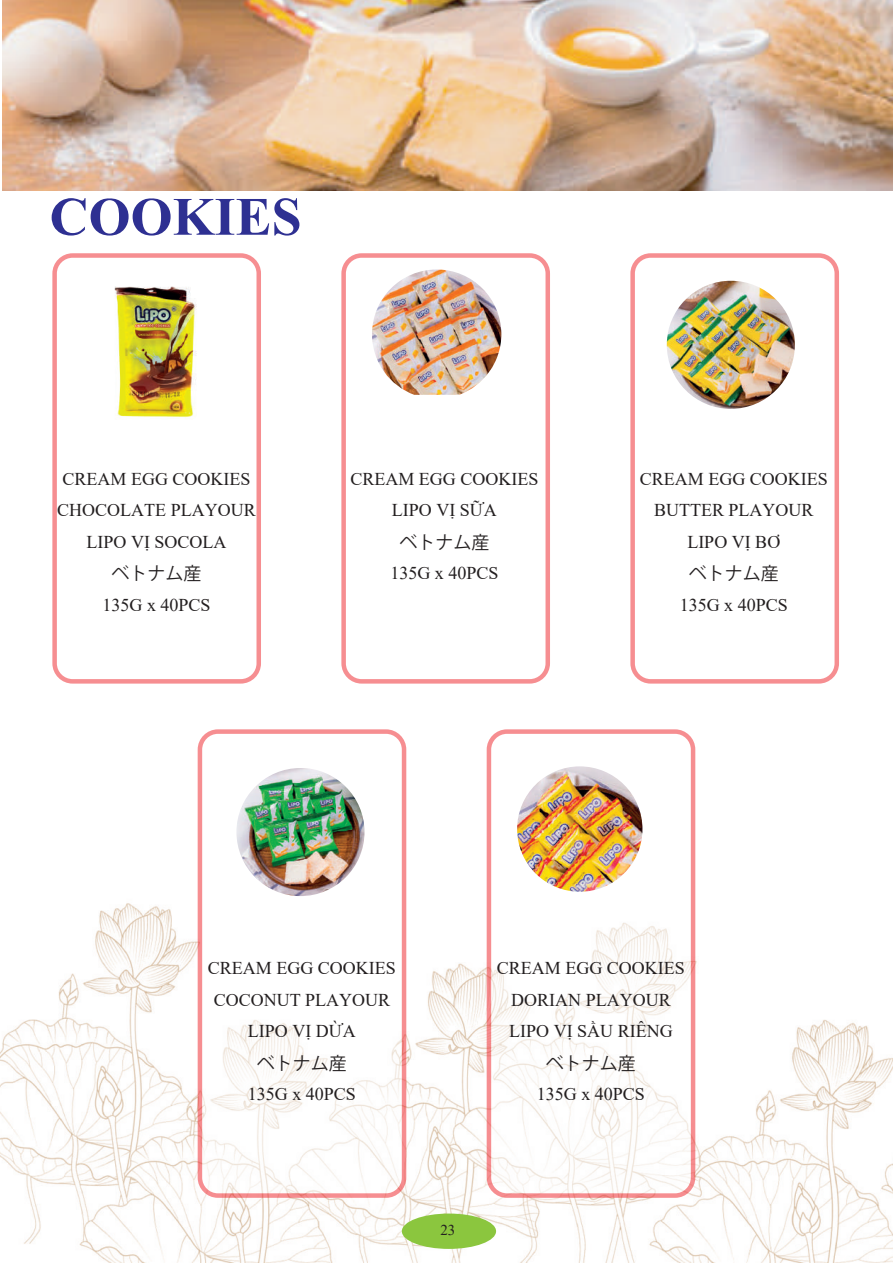
<style>
.page{position:relative;width:893px;height:1263px;background:#fff}
.page>*{position:absolute;margin:0;border:0;box-sizing:border-box;transform-origin:0 0}
.t1{font:700 54px "Times New Roman";color:#2e3092}
.t2{font:18px/31.5px "Times New Roman";color:#231f20;text-align:center}
.t3{font:18px "Koz Go Pr 6 N";color:#231f20}
.t4{font:15px "Times New Roman";color:#231f20}
</style>
<div class="page">
<img style="left:0;top:0;width:893px;height:1263px">
<div style="left:344px;top:255px;width:204px;height:426px;background:#fff;border-radius:18px"></div>
<div style="left:341px;top:253px;width:209px;height:431px;border:4px solid #ee1d23;border-radius:18px"></div>
<div style="left:55px;top:255px;width:204px;height:426px;background:#fff;border-radius:18px"></div>
<div style="left:52px;top:253px;width:209px;height:431px;border:4px solid #ee1d23;border-radius:18px"></div>
<div style="left:633px;top:255px;width:204px;height:426px;background:#fff;border-radius:18px"></div>
<div style="left:630px;top:253px;width:209px;height:431px;border:4px solid #ee1d23;border-radius:18px"></div>
<div style="left:489px;top:732px;width:204px;height:463px;background:#fff;border-radius:18px"></div>
<div style="left:487px;top:729px;width:208px;height:469px;border:4px solid #ee1d23;border-radius:18px"></div>
<div style="left:200px;top:732px;width:204px;height:463px;background:#fff;border-radius:18px"></div>
<div style="left:198px;top:729px;width:208px;height:469px;border:4px solid #ee1d23;border-radius:18px"></div>
<img style="left:114px;top:286px;width:83px;height:131px">
<img style="left:372px;top:269px;width:129px;height:126px">
<img style="left:667px;top:281px;width:128px;height:128px;border-radius:64px">
<img style="left:236px;top:768px;width:128px;height:128px;border-radius:64px">
<img style="left:517px;top:766px;width:125px;height:126px;border-radius:63px">
<img style="left:3px;top:0;width:890px;height:190px">
<div style="left:402px;top:1213px;width:94px;height:36px;background:#8bc63e;border-radius:50%"></div>
<h1 class="t1" style="left:50px;top:178px;width:254px">COOKIES</h1>
<p class="t2" style="left:57px;top:463px;width:200px">CREAM EGG COOKIES<br>CHOCOLATE PLAYOUR<br>LIPO VỊ SOCOLA</p>
<p class="t3" style="left:112px;top:564px;width:91px">ベトナム産</p>
<p class="t2" style="left:103px;top:589px;width:110px">135G x 40PCS</p>
<p class="t2" style="left:350px;top:463px;width:189px">CREAM EGG COOKIES<br>LIPO VỊ SỮA</p>
<p class="t3" style="left:399px;top:532px;width:91px">ベトナム産</p>
<p class="t2" style="left:390px;top:557px;width:110px">135G x 40PCS</p>
<p class="t2" style="left:640px;top:463px;width:189px">CREAM EGG COOKIES<br>BUTTER PLAYOUR<br>LIPO VỊ BƠ</p>
<p class="t3" style="left:689px;top:564px;width:91px">ベトナム産</p>
<p class="t2" style="left:680px;top:589px;width:110px">135G x 40PCS</p>
<p class="t2" style="left:208px;top:952px;width:189px">CREAM EGG COOKIES<br>COCONUT PLAYOUR<br>LIPO VỊ DỪA</p>
<p class="t3" style="left:257px;top:1053px;width:91px">ベトナム産</p>
<p class="t2" style="left:248px;top:1078px;width:110px">135G x 40PCS</p>
<p class="t2" style="left:497px;top:952px;width:189px">CREAM EGG COOKIES<br>DORIAN PLAYOUR<br>LIPO VỊ SẦU RIÊNG</p>
<p class="t3" style="left:546px;top:1053px;width:91px">ベトナム産</p>
<p class="t2" style="left:537px;top:1078px;width:110px">135G x 40PCS</p>
<p class="t4" style="left:440px;top:1219px;width:16px">23</p>
</div>
